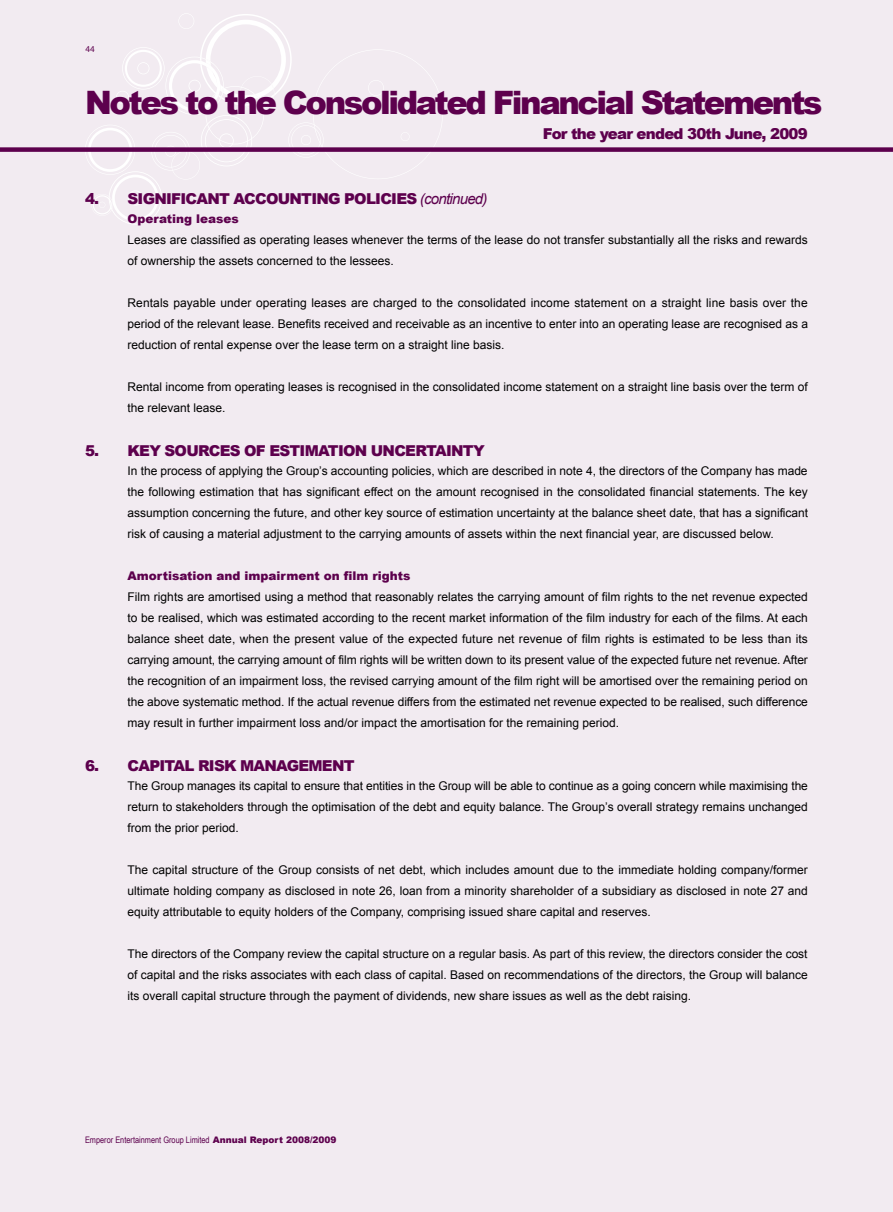
<style>
.page{position:relative;width:893px;height:1212px;background:#f2ebf1}
.page>*{position:absolute;margin:0;border:0;box-sizing:border-box;transform-origin:0 0}
.t1{font:900 32.25px "Arial";letter-spacing:-.075em;color:#5d004d}
.t2{font:900 15px "Arial";letter-spacing:-.05em;color:#5d004d}
.t3{font:12px/21px "Arial";color:#000;text-align:justify}
.t4{font:900 12px "Arial";color:#5d004d}
.t5{font:9px "Arial Narrow";color:#5d004d}
.t6{font:9px "Myriad Pro";color:#5d004d}
.s1{font-weight:400;font-style:italic}
.s2{font-family:"Arial";font-weight:900}
</style>
<div class="page">
<svg style="left:85px;top:13px;width:358px;height:212px"></svg>
<div style="left:0;top:147px;width:893px;height:5px;background:#5d004d"></div>
<p class="t6" style="left:86px;top:43px;width:11px">44</p>
<h1 class="t1" style="left:85px;top:79px;width:739px">Notes to the Consolidated Financial Statements</h1>
<p class="t2" style="left:543px;top:122px;width:266px">For the year ended 30th June, 2009</p>
<p class="t2" style="left:85px;top:188px;width:404px">4. SIGNIFICANT ACCOUNTING POLICIES <span class="s1">(continued)</span></p>
<p class="t4" style="left:128px;top:210px;width:113px">Operating leases</p>
<p class="t3" style="left:128px;top:229px;width:682px">Leases are classified as operating leases whenever the terms of the lease do not transfer substantially all the risks and rewards of ownership the assets concerned to the lessees.</p>
<p class="t3" style="left:128px;top:292px;width:682px">Rentals payable under operating leases are charged to the consolidated income statement on a straight line basis over the period of the relevant lease. Benefits received and receivable as an incentive to enter into an operating lease are recognised as a reduction of rental expense over the lease term on a straight line basis.</p>
<p class="t3" style="left:128px;top:376px;width:682px">Rental income from operating leases is recognised in the consolidated income statement on a straight line basis over the term of the relevant lease.</p>
<p class="t2" style="left:85px;top:440px;width:401px">5. KEY SOURCES OF ESTIMATION UNCERTAINTY</p>
<p class="t3" style="left:128px;top:460px;width:682px">In the process of applying the Group’s accounting policies, which are described in note 4, the directors of the Company has made the following estimation that has significant effect on the amount recognised in the consolidated financial statements. The key assumption concerning the future, and other key source of estimation uncertainty at the balance sheet date, that has a significant risk of causing a material adjustment to the carrying amounts of assets within the next financial year, are discussed below.</p>
<p class="t4" style="left:128px;top:567px;width:284px">Amortisation and impairment on film rights</p>
<p class="t3" style="left:128px;top:586px;width:682px">Film rights are amortised using a method that reasonably relates the carrying amount of film rights to the net revenue expected to be realised, which was estimated according to the recent market information of the film industry for each of the films. At each balance sheet date, when the present value of the expected future net revenue of film rights is estimated to be less than its carrying amount, the carrying amount of film rights will be written down to its present value of the expected future net revenue. After the recognition of an impairment loss, the revised carrying amount of the film right will be amortised over the remaining period on the above systematic method. If the actual revenue differs from the estimated net revenue expected to be realised, such difference may result in further impairment loss and/or impact the amortisation for the remaining period.</p>
<p class="t2" style="left:85px;top:755px;width:271px">6. CAPITAL RISK MANAGEMENT</p>
<p class="t3" style="left:128px;top:775px;width:682px">The Group manages its capital to ensure that entities in the Group will be able to continue as a going concern while maximising the return to stakeholders through the optimisation of the debt and equity balance. The Group’s overall strategy remains unchanged from the prior period.</p>
<p class="t3" style="left:128px;top:859px;width:682px">The capital structure of the Group consists of net debt, which includes amount due to the immediate holding company/former ultimate holding company as disclosed in note 26, loan from a minority shareholder of a subsidiary as disclosed in note 27 and equity attributable to equity holders of the Company, comprising issued share capital and reserves.</p>
<p class="t3" style="left:128px;top:943px;width:682px">The directors of the Company review the capital structure on a regular basis. As part of this review, the directors consider the cost of capital and the risks associates with each class of capital. Based on recommendations of the directors, the Group will balance its overall capital structure through the payment of dividends, new share issues as well as the debt raising.</p>
<p class="t5" style="left:85px;top:1133px;width:253px">Emperor Entertainment Group Limited <span class="s2">Annual Report 2008/2009</span></p>
</div>
